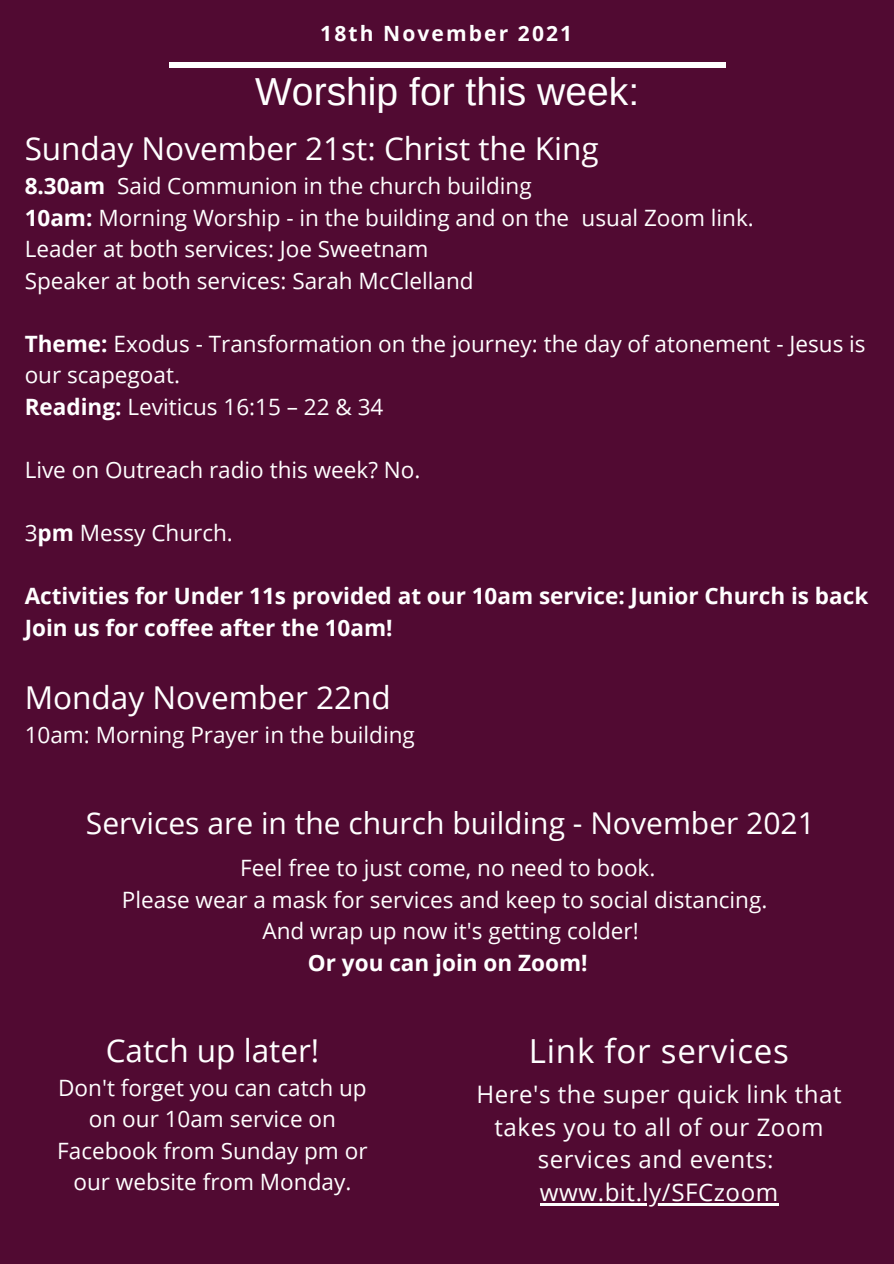
<style>
.page{position:relative;width:894px;height:1264px;background:#fff}
.page>*{position:absolute;margin:0;border:0;box-sizing:border-box;transform-origin:0 0}
.t1{font:39px "Arimo";color:#fff}
.t2{font:33.15px "Open Sans";letter-spacing:.02em;color:#fefefe}
.t3{font:31.5px "Open Sans";color:#fff}
.t4{font:30px "Open Sans";color:#fff}
.t5{font:24.15px/32.7px "Open Sans";letter-spacing:.02em;color:#fefefe;text-align:center}
.t6{font:22.5px/31.5px "Open Sans";color:#fff}
.t7{font:700 22.5px "Open Sans";color:#fff}
.t8{font:700 21px "Open Sans";letter-spacing:.1em;color:#fff}
.s1{font-weight:700}
</style>
<div class="page">
<div style="left:0;top:0;width:893px;height:1263px;background:#510a32"></div>
<div style="left:169px;top:62px;width:556px;height:6px;background:#fff"></div>
<hr style="left:539px;top:1203px;width:239px;height:2px;background:#fefefe">
<p class="t8" style="left:320px;top:19px;width:253px">18th November 2021</p>
<p class="t1" style="left:255px;top:69px;width:385px">Worship for this week:</p>
<p class="t3" style="left:25px;top:127px;width:575px">Sunday November 21st: Christ the King</p>
<p class="t6" style="left:25px;top:169px;width:508px"><span class="s1">8.30am</span> Said Communion in the church building</p>
<p class="t6" style="left:25px;top:201px;width:730px"><span class="s1">10am:</span> Morning Worship - in the building and on the usual Zoom link.</p>
<p class="t6" style="left:25px;top:233px;width:405px">Leader at both services: Joe Sweetnam</p>
<p class="t6" style="left:25px;top:264px;width:450px">Speaker at both services: Sarah McClelland</p>
<p class="t6" style="left:25px;top:327px;width:842px"><span class="s1">Theme:</span> Exodus - Transformation on the journey: the day of atonement - Jesus is our scapegoat.</p>
<p class="t6" style="left:25px;top:390px;width:360px"><span class="s1">Reading:</span> Leviticus 16:15 – 22 &amp; 34</p>
<p class="t6" style="left:25px;top:453px;width:397px">Live on Outreach radio this week? No.</p>
<p class="t6" style="left:25px;top:516px;width:210px">3<span class="s1">pm</span> Messy Church.</p>
<p class="t7" style="left:25px;top:580px;width:844px">Activities for Under 11s provided at our 10am service: Junior Church is back</p>
<p class="t7" style="left:25px;top:611px;width:369px">Join us for coffee after the 10am!</p>
<p class="t3" style="left:25px;top:675px;width:367px">Monday November 22nd</p>
<p class="t6" style="left:25px;top:718px;width:391px">10am: Morning Prayer in the building</p>
<p class="t4" style="left:86px;top:802px;width:730px">Services are in the church building - November 2021</p>
<p class="t6" style="left:240px;top:851px;width:417px">Feel free to just come, no need to book.</p>
<p class="t6" style="left:122px;top:883px;width:646px">Please wear a mask for services and keep to social distancing.</p>
<p class="t6" style="left:262px;top:914px;width:377px">And wrap up now it's getting colder!</p>
<p class="t7" style="left:308px;top:946px;width:281px">Or you can join on Zoom!</p>
<p class="t3" style="left:106px;top:1028px;width:215px">Catch up later!</p>
<p class="t6" style="left:57px;top:1071px;width:312px;text-align:center">Don't forget you can catch up on our 10am service on<br>Facebook from Sunday pm or our website from Monday.</p>
<p class="t2" style="left:528px;top:1027px;width:261px">Link for services</p>
<p class="t5" style="left:476px;top:1077px;width:367px">Here's the super quick link that takes you to all of our Zoom services and events:</p>
<p class="t5" style="left:539px;top:1175px;width:240px">www.bit.ly/SFCzoom</p>
</div>
